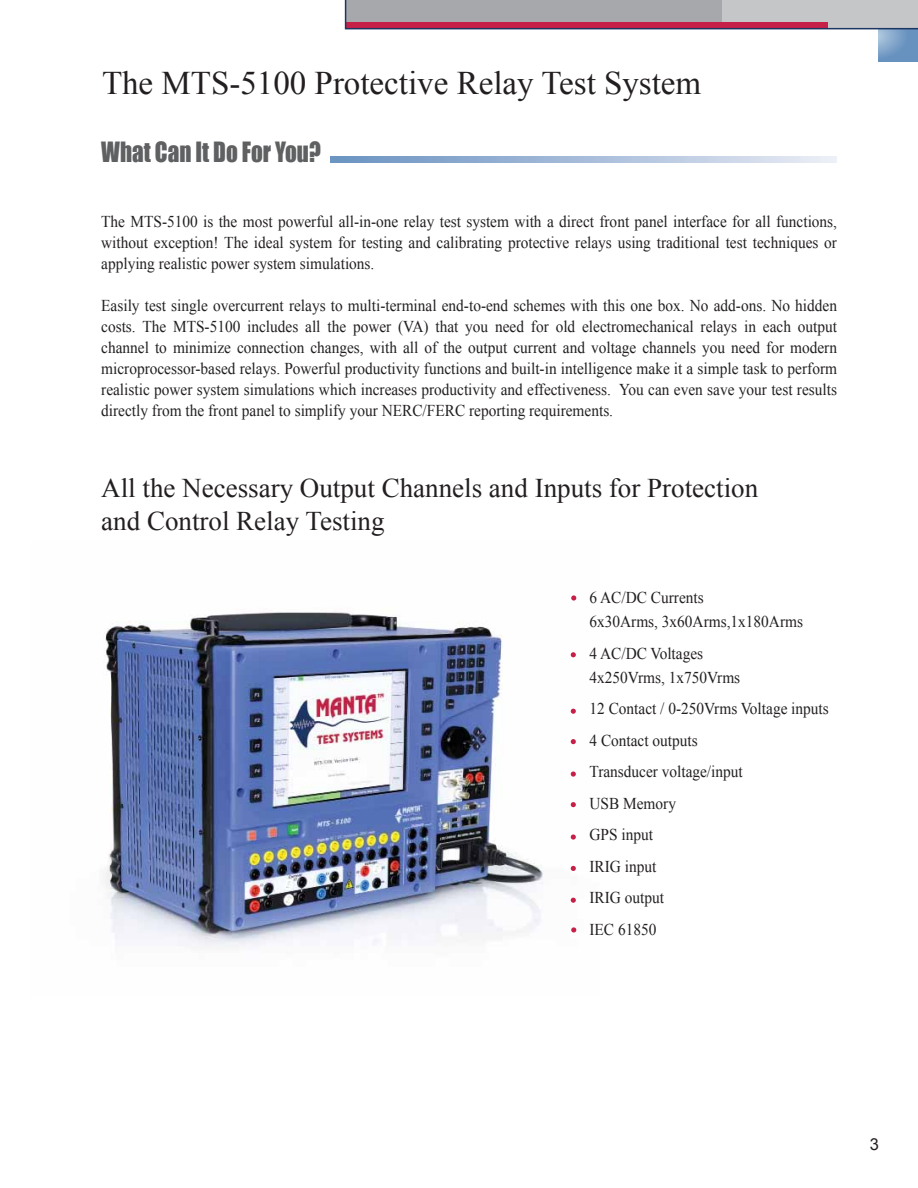
<style>
.page{position:relative;width:918px;height:1188px;background:#fff}
.page>*{position:absolute;margin:0;border:0;box-sizing:border-box;transform-origin:0 0}
.t1{font:33px "Times New Roman";color:#231f20}
.t2{font:27px/33px "Times New Roman";color:#231f20}
.t3{font:25.65px "Impact";color:#5f6062;scale:.9 1}
.t4{font:16.5px/21px "Times New Roman";color:#231f20;scale:.93 1}
.t5{font:16.5px "Arial";color:#231f20}
.s1{font-style:inherit}
</style>
<div class="page">
<svg style="left:878px;top:30px;width:40px;height:32px"></svg>
<svg style="left:345px;top:0;width:573px;height:30px;background:#ae95a0"></svg>
<img style="left:105px;top:597px;width:472px;height:350px">
<svg style="left:330px;top:156px;width:507px;height:7px;background:#a8beda"></svg>
<svg style="left:571px;top:652px;width:5px;height:5px"></svg>
<svg style="left:571px;top:709px;width:5px;height:5px"></svg>
<svg style="left:571px;top:739px;width:5px;height:5px"></svg>
<svg style="left:571px;top:771px;width:5px;height:6px"></svg>
<svg style="left:571px;top:802px;width:5px;height:5px"></svg>
<svg style="left:571px;top:834px;width:5px;height:6px"></svg>
<svg style="left:571px;top:866px;width:5px;height:5px"></svg>
<svg style="left:571px;top:898px;width:5px;height:5px"></svg>
<svg style="left:571px;top:927px;width:5px;height:6px"></svg>
<svg style="left:571px;top:595px;width:5px;height:6px"></svg>
<h1 class="t1" style="left:102px;top:72px;width:601px">The MTS-5100 Protective Relay Test System</h1>
<h3 class="t3" style="left:101px;top:141px;width:246px">What Can It Do For You?</h3>
<p class="t4" style="left:101px;top:212px;width:793px;text-align:justify">The MTS-5100 is the most powerful all-in-one relay test system with a direct front panel interface for all functions, without exception! The ideal system for testing and calibrating protective relays using traditional test techniques or applying realistic power system simulations.</p>
<p class="t4" style="left:101px;top:296px;width:793px;text-align:justify">Easily test single overcurrent relays to multi-terminal end-to-end schemes with this one box. No add-ons. No hidden costs. The MTS-5100 includes all the power (VA) that you need for old electromechanical relays in each output channel to minimize connection changes, with all of the output current and voltage channels you need for modern microprocessor-based relays. Powerful productivity functions and built-in intelligence make it a simple task to perform realistic power system simulations which increases productivity and effectiveness. You can even save your test results directly from the front panel to simplify your NERC/FERC reporting requirements.</p>
<h2 class="t2" style="left:101px;top:474px;width:658px">All the Necessary Output Channels and Inputs for Protection and Control Relay Testing</h2>
<p class="t4" style="left:589px;top:587px;width:231px;line-height:24px">6 AC/DC Currents<br>6x30Arms, 3x60Arms,1x180Arms</p>
<p class="t4" style="left:589px;top:643px;width:164px;line-height:24px">4 AC/DC Voltages<br>4x250Vrms, 1x750Vrms</p>
<p class="t4" style="left:589px;top:695px;width:259px;line-height:31.5px">12 Contact / 0-250Vrms Voltage inputs<br>4 Contact outputs<br>Transducer voltage/input<br>USB Memory<br>GPS input<br>IRIG input<br>IRIG output<br>IE<span class="s1">C</span> 61850</p>
<p class="t5" style="left:870px;top:1138px;width:11px">3</p>
</div>
